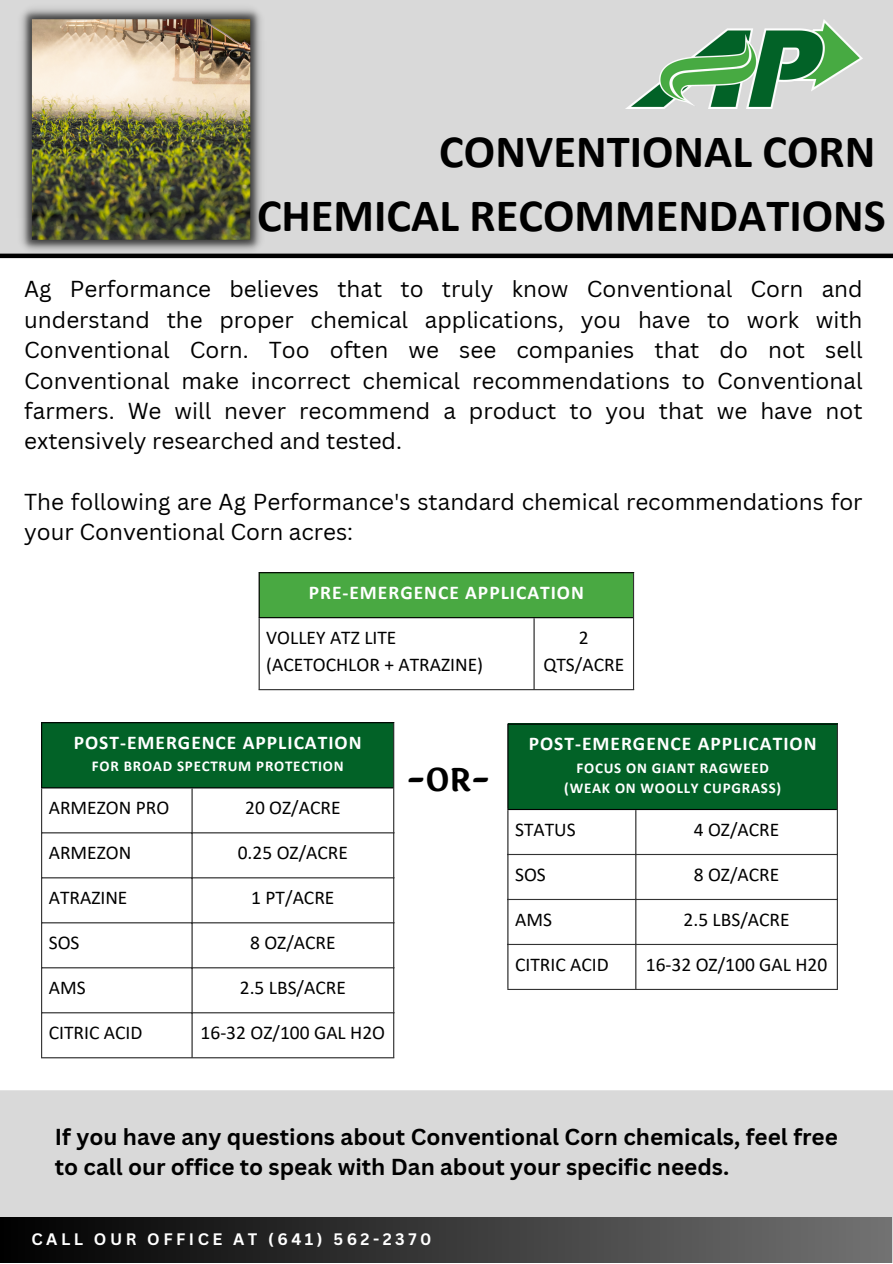
<style>
.page{position:relative;width:893px;height:1264px;background:#fff}
.page>*{position:absolute;margin:0;border:0;box-sizing:border-box;transform-origin:0 0}
.t1{font:700 46.5px "Calibri";color:#000}
.t2{font:700 31.5px "Laila";color:#000}
.t3{font:22.5px/30.3px "Canva Sans";color:#000}
.t4{font:700 22.5px/30.3px "Canva Sans";color:#000}
.t5{font:19.5px/27px "Calibri";color:#000;text-align:center}
.t6{font:700 19.5px "Calibri";letter-spacing:.05em;color:#fff}
.t7{font:700 16.2px "Canva Sans";letter-spacing:.215em;color:#fff}
.t8{font:700 15px "Calibri";letter-spacing:.05em;color:#fff}
</style>
<div class="page">
<div style="left:0;top:0;width:892px;height:256px;background:#d9d9d9"></div>
<div style="left:0;top:1090px;width:892px;height:172px;background:#d9d9d9"></div>
<div style="left:259px;top:572px;width:374px;height:46px;background:#49a942"></div>
<hr style="left:258px;top:573px;width:2px;height:44px;background:#000">
<hr style="left:258px;top:572px;width:376px;height:1px;background:#000">
<hr style="left:258px;top:617px;width:375px;height:1px;background:#000">
<hr style="left:258px;top:618px;width:2px;height:71px;background:#333">
<hr style="left:533px;top:618px;width:1px;height:71px;background:#333">
<hr style="left:633px;top:573px;width:1px;height:116px;background:#333">
<hr style="left:258px;top:689px;width:376px;height:1px;background:#333">
<div style="left:41px;top:722px;width:353px;height:66px;background:#026227"></div>
<hr style="left:41px;top:723px;width:1px;height:64px;background:#000">
<hr style="left:41px;top:722px;width:353px;height:1px;background:#000">
<hr style="left:41px;top:787px;width:352px;height:1px;background:#000">
<hr style="left:41px;top:788px;width:1px;height:269px;background:#333">
<hr style="left:191px;top:788px;width:1px;height:269px;background:#333">
<hr style="left:393px;top:723px;width:1px;height:334px;background:#333">
<hr style="left:41px;top:832px;width:353px;height:1px;background:#333">
<hr style="left:41px;top:877px;width:353px;height:1px;background:#333">
<hr style="left:41px;top:922px;width:353px;height:1px;background:#333">
<hr style="left:41px;top:967px;width:353px;height:1px;background:#333">
<hr style="left:41px;top:1012px;width:353px;height:1px;background:#333">
<hr style="left:41px;top:1057px;width:353px;height:1px;background:#333">
<div style="left:507px;top:723px;width:330px;height:86px;background:#026227"></div>
<hr style="left:507px;top:724px;width:1px;height:85px;background:#000">
<hr style="left:507px;top:723px;width:330px;height:1px;background:#000">
<hr style="left:507px;top:809px;width:329px;height:1px;background:#000">
<hr style="left:507px;top:810px;width:1px;height:178px;background:#333">
<hr style="left:635px;top:810px;width:1px;height:178px;background:#333">
<hr style="left:836px;top:724px;width:1px;height:264px;background:#333">
<hr style="left:507px;top:854px;width:330px;height:1px;background:#333">
<hr style="left:507px;top:898px;width:330px;height:2px;background:#333">
<hr style="left:507px;top:943px;width:330px;height:2px;background:#333">
<hr style="left:507px;top:988px;width:330px;height:2px;background:#333">
<div style="left:0;top:1217px;width:891px;height:45px;background:linear-gradient(to right,#000,#727272)"></div>
<img style="left:625px;top:20px;width:237px;height:89px">
<img style="left:0;top:8px;width:282px;height:251px">
<div style="left:0;top:253px;width:892px;height:5px;background:#000"></div>
<p class="t1" style="left:439px;top:132px;width:437px">CONVENTIONAL CORN</p>
<p class="t1" style="left:257px;top:196px;width:630px">CHEMICAL RECOMMENDATIONS</p>
<p class="t3" style="left:24px;top:273px;width:839px;text-align:justify">Ag Performance believes that to truly know Conventional Corn and understand the proper chemical applications, you have to work with Conventional Corn. Too often we see companies that do not sell Conventional make incorrect chemical recommendations to Conventional farmers. We will never recommend a product to you that we have not extensively researched and tested.</p>
<p class="t3" style="left:24px;top:486px;width:839px">The following are Ag Performance's standard chemical recommendations for your Conventional Corn acres:</p>
<p class="t6" style="left:309px;top:584px;width:277px">PRE-EMERGENCE APPLICATION</p>
<p class="t5" style="left:266px;top:625px;width:132px">VOLLEY ATZ LITE</p>
<p class="t5" style="left:266px;top:652px;width:218px">(ACETOCHLOR + ATRAZINE)</p>
<p class="t5" style="left:543px;top:625px;width:82px">2<br>QTS/ACRE</p>
<p class="t6" style="left:74px;top:734px;width:289px">POST-EMERGENCE APPLICATION</p>
<p class="t8" style="left:92px;top:760px;width:253px">FOR BROAD SPECTRUM PROTECTION</p>
<p class="t5" style="left:49px;top:796px;width:122px">ARMEZON PRO</p>
<p class="t5" style="left:245px;top:796px;width:97px">20 OZ/ACRE</p>
<p class="t5" style="left:49px;top:841px;width:84px">ARMEZON</p>
<p class="t5" style="left:238px;top:841px;width:112px">0.25 OZ/ACRE</p>
<p class="t5" style="left:49px;top:885px;width:80px">ATRAZINE</p>
<p class="t5" style="left:251px;top:885px;width:85px">1 PT/ACRE</p>
<p class="t5" style="left:49px;top:930px;width:32px">SOS</p>
<p class="t5" style="left:250px;top:930px;width:87px">8 OZ/ACRE</p>
<p class="t5" style="left:49px;top:975px;width:38px">AMS</p>
<p class="t5" style="left:240px;top:975px;width:108px">2.5 LBS/ACRE</p>
<p class="t5" style="left:49px;top:1020px;width:95px">CITRIC ACID</p>
<p class="t5" style="left:200px;top:1020px;width:186px">16-32 OZ/100 GAL H2O</p>
<p class="t2" style="left:407px;top:756px;width:85px">-OR-</p>
<p class="t6" style="left:528px;top:735px;width:289px">POST-EMERGENCE APPLICATION</p>
<p class="t8" style="left:576px;top:761px;width:194px">FOCUS ON GIANT RAGWEED</p>
<p class="t8" style="left:564px;top:781px;width:218px">(WEAK ON WOOLLY CUPGRASS)</p>
<p class="t5" style="left:515px;top:817px;width:62px">STATUS</p>
<p class="t5" style="left:693px;top:817px;width:87px">4 OZ/ACRE</p>
<p class="t5" style="left:515px;top:862px;width:32px">SOS</p>
<p class="t5" style="left:693px;top:862px;width:87px">8 OZ/ACRE</p>
<p class="t5" style="left:515px;top:907px;width:38px">AMS</p>
<p class="t5" style="left:683px;top:907px;width:108px">2.5 LBS/ACRE</p>
<p class="t5" style="left:515px;top:952px;width:95px">CITRIC ACID</p>
<p class="t5" style="left:645px;top:952px;width:183px">16-32 OZ/100 GAL H20</p>
<p class="t4" style="left:55px;top:1121px;width:784px">If you have any questions about Conventional Corn chemicals, feel free to call our office to speak with Dan about your specific needs.</p>
<p class="t7" style="left:31px;top:1227px;width:401px">CALL OUR OFFICE AT (641) 562-2370</p>
</div>
